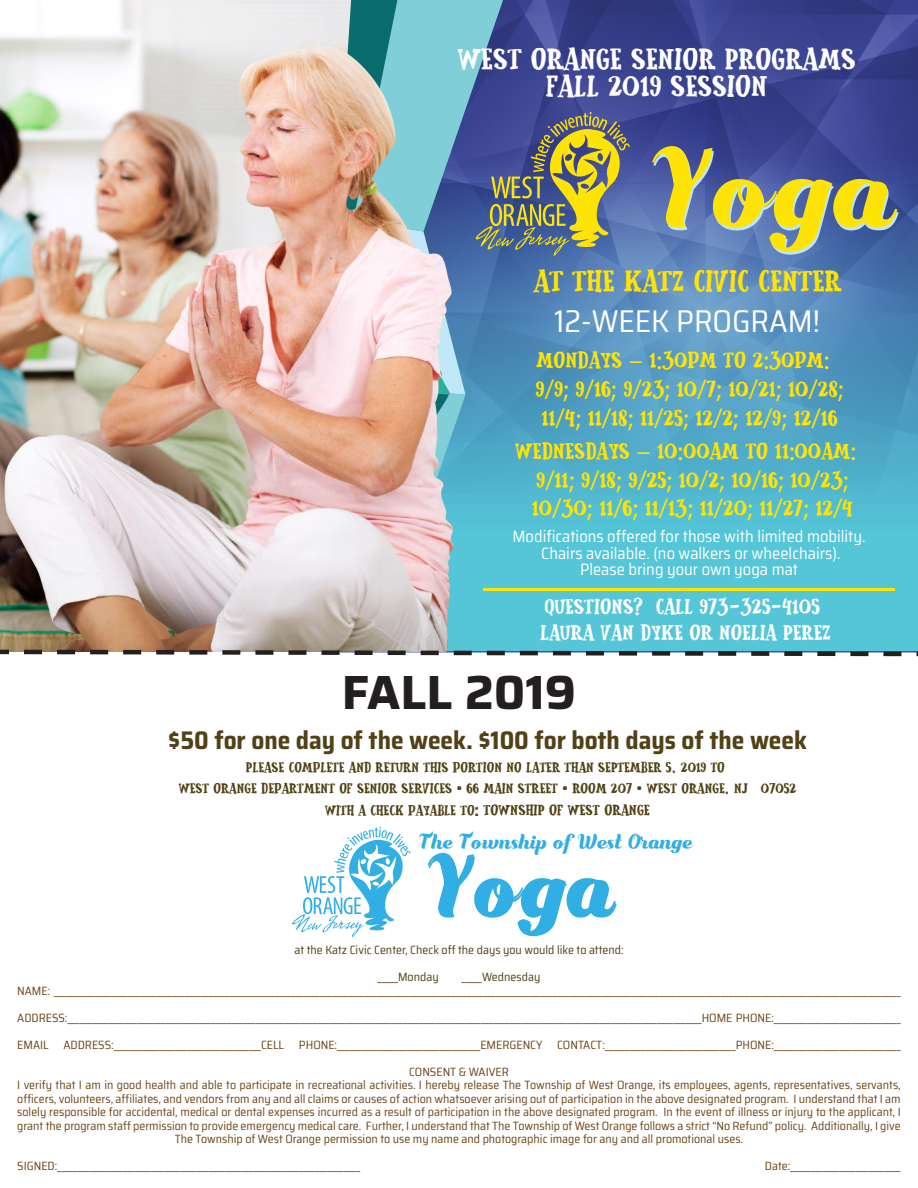
<style>
.page{position:relative;width:918px;height:1188px;background:#fff}
.page>*{position:absolute;margin:0;border:0;box-sizing:border-box;transform-origin:0 0}
.t1{font:104.7px "Bungasai";color:#fee404}
.t2{font:80.4px "Bungasai";color:#31aee3}
.t3{font:700 48px "Saira";color:#241f1f}
.t4{font:36px/27.5px "Cemong";color:#fff;text-align:center}
.t5{font:36px "Cemong";color:#fee404}
.t6{font:semi-condensed 31.5px "Saira";color:#fff}
.t7{font:27px/28.5px "Cemong";color:#fee404}
.t8{font:25.5px/25.5px "Cemong";color:#fff}
.t9{font:700 semi-condensed 25.5px "Saira";color:#524117}
.t10{font:19.35px "Bungasai";color:#31aee3}
.t11{font:18px "Cemong";color:#524117}
.t12{font:17.1px/20.5px "Cemong";color:#524117;text-align:center}
.t13{font:semi-condensed 16.5px/16.5px "Saira";color:#fff;text-align:center}
.t14{font:semi-condensed 12px/13.5px "Saira";color:#6f4418;text-align:center}
.t15{font:semi-condensed 12px "Saira";color:#524117}
.s1{font-family:"Myriad Pro"}
.s2{font-family:"Saira";font-weight:700;font-stretch:semi-condensed}
.s3{font-size:17.1px}
.s4{font-family:"Saira";font-weight:700;font-stretch:semi-condensed;font-size:17.1px}
</style>
<div class="page">
<svg style="left:469px;top:494px;width:449px;height:153px;background:#54c4d4"></svg>
<img style="left:0;top:0;width:469px;height:652px">
<svg style="left:336px;top:0;width:582px;height:494px;background:#6485ab"></svg>
<hr style="left:483px;top:588px;width:412px;height:2px;background:#fee404">
<svg style="left:292px;top:827px;width:118px;height:110px"></svg>
<svg style="left:0;top:649px;width:9px;height:5px"></svg>
<svg style="left:20px;top:647px;width:898px;height:10px"></svg>
<h3 class="t4" style="left:458px;top:44px;width:400px">WEST ORANGE SENIOR PROGRAMS<br>FALL 2019 SESSION</h3>
<h1 class="t1" style="left:652px;top:134px;width:245px">Yoga</h1>
<h3 class="t5" style="left:534px;top:260px;width:310px">AT THE KATZ CIVIC CENTER</h3>
<h3 class="t6" style="left:554px;top:297px;width:267px">12-WEEK PROGRAM!</h3>
<h3 class="t7" style="left:536px;top:346px;width:309px">MONDAYS <span class="s1">–</span> 1<span class="s1">:</span>30PM TO 2<span class="s1">:</span>30PM<span class="s1">:<br></span>9<span class="s1">/</span>9<span class="s1">;</span> 9<span class="s1">/</span>16<span class="s1">;</span> 9<span class="s1">/</span>23<span class="s1">;</span> 10<span class="s1">/</span>7<span class="s1">;</span> 10<span class="s1">/</span>21<span class="s1">;</span> 10<span class="s1">/</span>28<span class="s1">;<br></span>11<span class="s1">/</span>4<span class="s1">;</span> 11<span class="s1">/</span>18<span class="s1">;</span> 11<span class="s1">/</span>25<span class="s1">;</span> 12<span class="s1">/</span>2<span class="s1">;</span> 12<span class="s1">/</span>9<span class="s1">;</span> 12<span class="s1">/</span>16</h3>
<h3 class="t7" style="left:515px;top:436px;width:342px;text-align:center">WEDNESDAYS <span class="s1">–</span> 10<span class="s1">:</span>00AM TO 11<span class="s1">:</span>00AM<span class="s1">:<br></span>9<span class="s1">/</span>11<span class="s1">;</span> 9<span class="s1">/</span>18<span class="s1">;</span> 9<span class="s1">/</span>25<span class="s1">;</span> 10<span class="s1">/</span>2<span class="s1">;</span> 10<span class="s1">/</span>16<span class="s1">;</span> 10<span class="s1">/</span>23<span class="s1">;<br></span>10<span class="s1">/</span>30<span class="s1">;</span> 11<span class="s1">/</span>6<span class="s1">;</span> 11<span class="s1">/</span>13<span class="s1">;</span> 11<span class="s1">/</span>20<span class="s1">;</span> 11<span class="s1">/</span>27<span class="s1">;</span> 12<span class="s1">/</span>4</h3>
<h3 class="t13" style="left:513px;top:528px;width:355px">Modifications offered for those with limited mobility.<br>Chairs available. (no walkers or wheelchairs).<br>Please bring your own yoga mat</h3>
<h3 class="t8" style="left:540px;top:594px;width:292px">QUESTIONS? CALL 973-325-4105<br>LAURA VAN DYKE OR NOELIA PEREZ</h3>
<h3 class="t3" style="left:342px;top:655px;width:236px">FALL 2019</h3>
<h3 class="t9" style="left:168px;top:721px;width:640px">$50 for one day of the week. $100 for both days of the week</h3>
<h3 class="t12" style="left:179px;top:757px;width:619px">PLEASE COMPLETE AND RETURN THIS PORTION NO LATER THAN SEPTEMBER 5, 2019 TO<br>WEST ORANGE DEPARTMENT OF SENIOR SERVICES <span class="s2">•</span> 66 MAIN STREET <span class="s2">•</span> ROOM 207 <span class="s2">•</span> WEST ORANGE, NJ 07052</h3>
<h3 class="t11" style="left:325px;top:799px;width:326px"><span class="s3">WITH A CHECK PAYABLE TO</span><span class="s4">:</span> TOWNSHIP OF WEST ORANGE</h3>
<h3 class="t10" style="left:420px;top:832px;width:274px">The Township of West Orange</h3>
<h2 class="t2" style="left:427px;top:843px;width:188px">Yoga</h2>
<p class="t15" style="left:294px;top:941px;width:331px">at the Katz Civic Center, Check off the days you would like to attend:</p>
<p class="t15" style="left:378px;top:968px;width:63px">_____Monday</p>
<p class="t15" style="left:462px;top:968px;width:80px">_____Wednesday</p>
<p class="t14" style="left:17px;top:984px;width:885px">NAME: _______________________________________________________________________________________________________________________________________________________________________________________________________________</p>
<p class="t14" style="left:17px;top:1011px;width:885px">ADDRESS:___________________________________________________________________________________________________________________________________________________________HOME PHONE:_______________________________</p>
<p class="t14" style="left:17px;top:1038px;width:885px">EMAIL ADDRESS:____________________________________CELL PHONE:___________________________________EMERGENCY CONTACT:________________________________PHONE:_______________________________</p>
<p class="t14" style="left:17px;top:1065px;width:885px">CONSENT &amp; WAIVER<br>I verify that I am in good health and able to participate in recreational activities. I hereby release The Township of West Orange, its employees, agents, representatives, servants, officers, volunteers, affiliates, and vendors from any and all claims or causes of action whatsoever arising out of participation in the above designated program. I understand that I am solely responsible for accidental, medical or dental expenses incurred as a result of participation in the above designated program. In the event of illness or injury to the applicant, I grant the program staff permission to provide emergency medical care. Further, I understand that The Township of West Orange follows a strict “No Refund” policy. Additionally, I give The Township of West Orange permission to use my name and photographic image for any and all promotional uses.</p>
<p class="t14" style="left:17px;top:1159px;width:344px">SIGNED:__________________________________________________________________________</p>
<p class="t14" style="left:765px;top:1159px;width:137px">Date:___________________________</p>
</div>
